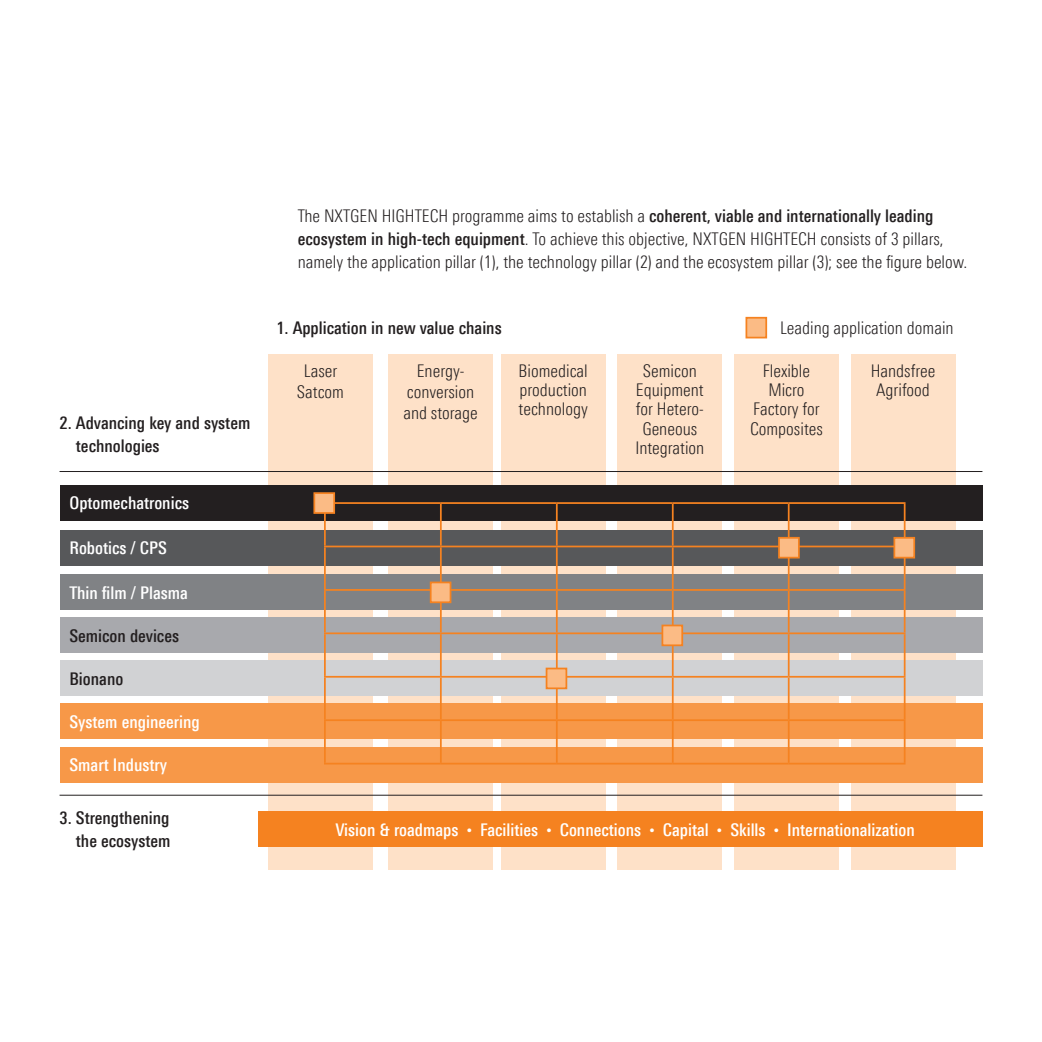
<style>
.page{position:relative;width:1042px;height:1042px;background:#fff}
.page>*{position:absolute;margin:0;border:0;box-sizing:border-box;transform-origin:0 0}
.Body{font:300 17.5px/22.8px "Linotype Univers 320 Cn";color:#231f20}
.t1{font:500 17.5px "Linotype Univers 520 Cn";color:#fff}
.Body-2{font:500 17.5px/22.8px "Linotype Univers 520 Cn";color:#231f20}
.s1{font-family:"Linotype Univers 520 Cn";font-weight:500}
.s2{font-size:10.5px}
</style>
<div class="page">
<div style="left:268px;top:354px;width:105px;height:515px;background:#fee1c8"></div>
<div style="left:388px;top:354px;width:105px;height:515px;background:#fee1c8"></div>
<div style="left:501px;top:354px;width:104px;height:515px;background:#fee1c8"></div>
<div style="left:618px;top:354px;width:104px;height:515px;background:#fee1c8"></div>
<div style="left:734px;top:354px;width:104px;height:515px;background:#fee1c8"></div>
<div style="left:851px;top:354px;width:104px;height:515px;background:#fee1c8"></div>
<div style="left:60px;top:485px;width:922px;height:36px;background:#231f20"></div>
<div style="left:60px;top:530px;width:922px;height:35px;background:#57585a"></div>
<div style="left:60px;top:574px;width:922px;height:36px;background:#808285"></div>
<div style="left:60px;top:618px;width:922px;height:35px;background:#a8a9ad"></div>
<div style="left:60px;top:661px;width:922px;height:35px;background:#d1d2d4"></div>
<div style="left:60px;top:704px;width:922px;height:35px;background:#f79848"></div>
<div style="left:60px;top:747px;width:922px;height:35px;background:#f79848"></div>
<hr style="left:324px;top:502px;width:117px;height:2px;background:#f58220">
<hr style="left:441px;top:502px;width:116px;height:2px;background:#f58220">
<hr style="left:557px;top:502px;width:116px;height:2px;background:#f58220">
<hr style="left:673px;top:502px;width:116px;height:2px;background:#f58220">
<hr style="left:789px;top:502px;width:116px;height:2px;background:#f58220">
<hr style="left:324px;top:504px;width:2px;height:41px;background:#f58220">
<hr style="left:440px;top:504px;width:2px;height:41px;background:#f58220">
<hr style="left:556px;top:504px;width:2px;height:41px;background:#f58220">
<hr style="left:672px;top:504px;width:1px;height:41px;background:#f58220">
<hr style="left:788px;top:504px;width:1px;height:41px;background:#f58220">
<hr style="left:904px;top:504px;width:1px;height:41px;background:#f58220">
<hr style="left:324px;top:545px;width:117px;height:2px;background:#f58220">
<hr style="left:324px;top:547px;width:2px;height:42px;background:#f58220">
<hr style="left:441px;top:545px;width:116px;height:2px;background:#f58220">
<hr style="left:440px;top:547px;width:2px;height:42px;background:#f58220">
<hr style="left:557px;top:545px;width:116px;height:2px;background:#f58220">
<hr style="left:556px;top:547px;width:2px;height:42px;background:#f58220">
<hr style="left:673px;top:545px;width:116px;height:2px;background:#f58220">
<hr style="left:672px;top:547px;width:1px;height:42px;background:#f58220">
<hr style="left:789px;top:545px;width:116px;height:2px;background:#f58220">
<hr style="left:788px;top:547px;width:1px;height:42px;background:#f58220">
<hr style="left:904px;top:547px;width:1px;height:42px;background:#f58220">
<hr style="left:324px;top:589px;width:117px;height:2px;background:#f58220">
<hr style="left:324px;top:591px;width:2px;height:41px;background:#f58220">
<hr style="left:441px;top:589px;width:116px;height:2px;background:#f58220">
<hr style="left:440px;top:591px;width:2px;height:41px;background:#f58220">
<hr style="left:557px;top:589px;width:116px;height:2px;background:#f58220">
<hr style="left:556px;top:591px;width:2px;height:41px;background:#f58220">
<hr style="left:673px;top:589px;width:116px;height:2px;background:#f58220">
<hr style="left:672px;top:591px;width:1px;height:41px;background:#f58220">
<hr style="left:789px;top:589px;width:116px;height:2px;background:#f58220">
<hr style="left:788px;top:591px;width:1px;height:41px;background:#f58220">
<hr style="left:904px;top:591px;width:1px;height:41px;background:#f58220">
<hr style="left:324px;top:632px;width:117px;height:2px;background:#f58220">
<hr style="left:324px;top:634px;width:2px;height:42px;background:#f58220">
<hr style="left:441px;top:632px;width:116px;height:2px;background:#f58220">
<hr style="left:440px;top:634px;width:2px;height:42px;background:#f58220">
<hr style="left:557px;top:632px;width:116px;height:2px;background:#f58220">
<hr style="left:556px;top:634px;width:2px;height:42px;background:#f58220">
<hr style="left:673px;top:632px;width:116px;height:2px;background:#f58220">
<hr style="left:672px;top:634px;width:1px;height:42px;background:#f58220">
<hr style="left:789px;top:632px;width:116px;height:2px;background:#f58220">
<hr style="left:788px;top:634px;width:1px;height:42px;background:#f58220">
<hr style="left:904px;top:634px;width:1px;height:42px;background:#f58220">
<hr style="left:324px;top:676px;width:117px;height:1px;background:#f58220">
<hr style="left:324px;top:677px;width:2px;height:42px;background:#f58220">
<hr style="left:441px;top:676px;width:116px;height:1px;background:#f58220">
<hr style="left:440px;top:677px;width:2px;height:42px;background:#f58220">
<hr style="left:557px;top:676px;width:116px;height:1px;background:#f58220">
<hr style="left:556px;top:677px;width:2px;height:42px;background:#f58220">
<hr style="left:673px;top:676px;width:116px;height:1px;background:#f58220">
<hr style="left:672px;top:677px;width:1px;height:42px;background:#f58220">
<hr style="left:789px;top:676px;width:116px;height:1px;background:#f58220">
<hr style="left:788px;top:677px;width:1px;height:42px;background:#f58220">
<hr style="left:904px;top:677px;width:1px;height:42px;background:#f58220">
<hr style="left:324px;top:719px;width:117px;height:2px;background:#f58220">
<hr style="left:324px;top:721px;width:2px;height:42px;background:#f58220">
<hr style="left:441px;top:719px;width:116px;height:2px;background:#f58220">
<hr style="left:440px;top:721px;width:2px;height:42px;background:#f58220">
<hr style="left:557px;top:719px;width:116px;height:2px;background:#f58220">
<hr style="left:556px;top:721px;width:2px;height:42px;background:#f58220">
<hr style="left:673px;top:719px;width:116px;height:2px;background:#f58220">
<hr style="left:672px;top:721px;width:1px;height:42px;background:#f58220">
<hr style="left:789px;top:719px;width:116px;height:2px;background:#f58220">
<hr style="left:788px;top:721px;width:1px;height:42px;background:#f58220">
<hr style="left:904px;top:721px;width:1px;height:42px;background:#f58220">
<hr style="left:324px;top:763px;width:117px;height:1px;background:#f58220">
<hr style="left:441px;top:763px;width:116px;height:1px;background:#f58220">
<hr style="left:557px;top:763px;width:116px;height:1px;background:#f58220">
<hr style="left:673px;top:763px;width:116px;height:1px;background:#f58220">
<hr style="left:789px;top:763px;width:116px;height:1px;background:#f58220">
<hr style="left:60px;top:471px;width:922px;height:1px;background:#231f20">
<hr style="left:60px;top:795px;width:922px;height:1px;background:#231f20">
<div style="left:313px;top:492px;width:22px;height:22px;background:#fbbb85;border:2px solid #f58220"></div>
<div style="left:430px;top:581px;width:21px;height:22px;background:#fbbb85;border:2px solid #f58220"></div>
<div style="left:661px;top:624px;width:22px;height:22px;background:#fbbb85;border:2px solid #f58220"></div>
<div style="left:546px;top:667px;width:21px;height:22px;background:#fbbb85;border:2px solid #f58220"></div>
<div style="left:778px;top:537px;width:22px;height:21px;background:#fbbb85;border:2px solid #f58220"></div>
<div style="left:745px;top:317px;width:22px;height:21px;background:#fbbb85;border:2px solid #f58220"></div>
<div style="left:893px;top:537px;width:22px;height:21px;background:#fbbb85;border:2px solid #f58220"></div>
<div style="left:258px;top:811px;width:724px;height:36px;background:#f58220"></div>
<p class="Body" style="left:298px;top:205px;width:671px">The NXTGEN HIGHTECH programme aims to establish a <span class="s1">coherent, viable and internationally leading ecosystem in high-tech equipment</span>. To achieve this objective, NXTGEN HIGHTECH consists of 3 pillars, namely the application pillar (1), the technology pillar (2) and the ecosystem pillar (3); see the figure below.</p>
<p class="Body-2" style="left:76px;top:411px;width:176px;text-indent:-16px">2. Advancing key and system technologies</p>
<p class="t1" style="left:69px;top:493px;width:121px">Optomechatronics</p>
<p class="t1" style="left:69px;top:537px;width:99px">Robotics / CPS</p>
<p class="t1" style="left:69px;top:582px;width:120px">Thin film / Plasma</p>
<p class="Body-2" style="left:69px;top:624px;width:111px">Semicon devices</p>
<p class="Body-2" style="left:69px;top:667px;width:55px">Bionano</p>
<p class="t1" style="left:69px;top:711px;width:132px">System engineering</p>
<p class="t1" style="left:69px;top:754px;width:99px">Smart Industry</p>
<p class="Body-2" style="left:276px;top:316px;width:227px">1. Application in new value chains</p>
<p class="Body" style="left:780px;top:316px;width:175px">Leading application domain</p>
<p class="Body" style="left:304px;top:359px;width:35px">Laser</p>
<p class="Body" style="left:297px;top:380px;width:49px">Satcom</p>
<p class="Body" style="left:417px;top:359px;width:49px">Energy-</p>
<p class="Body" style="left:407px;top:380px;width:69px">conversion</p>
<p class="Body" style="left:403px;top:401px;width:76px">and storage</p>
<p class="Body" style="left:519px;top:359px;width:71px">Biomedical</p>
<p class="Body" style="left:519px;top:378px;width:69px">production</p>
<p class="Body" style="left:518px;top:398px;width:71px">technology</p>
<p class="Body" style="left:643px;top:359px;width:55px">Semicon</p>
<p class="Body" style="left:636px;top:378px;width:69px">Equipment</p>
<p class="Body" style="left:635px;top:399px;width:71px;line-height:19.2px;text-align:center">for Hetero-<br>Geneous<br>Integration</p>
<p class="Body" style="left:763px;top:359px;width:49px">Flexible</p>
<p class="Body" style="left:768px;top:378px;width:38px">Micro</p>
<p class="Body" style="left:753px;top:398px;width:68px">Factory for</p>
<p class="Body" style="left:750px;top:417px;width:74px">Composites</p>
<p class="Body" style="left:870px;top:359px;width:66px">Handsfree</p>
<p class="Body" style="left:876px;top:378px;width:55px">Agrifood</p>
<p class="Body-2" style="left:60px;top:806px;width:113px;text-align:right">3. Strengthening the ecosystem</p>
<p class="t1" style="left:335px;top:819px;width:581px">Vision &amp; roadmaps <span class="s2">•</span> Facilities <span class="s2">•</span> Connections <span class="s2">•</span> Capital <span class="s2">•</span> Skills <span class="s2">•</span> Internationalization</p>
</div>
